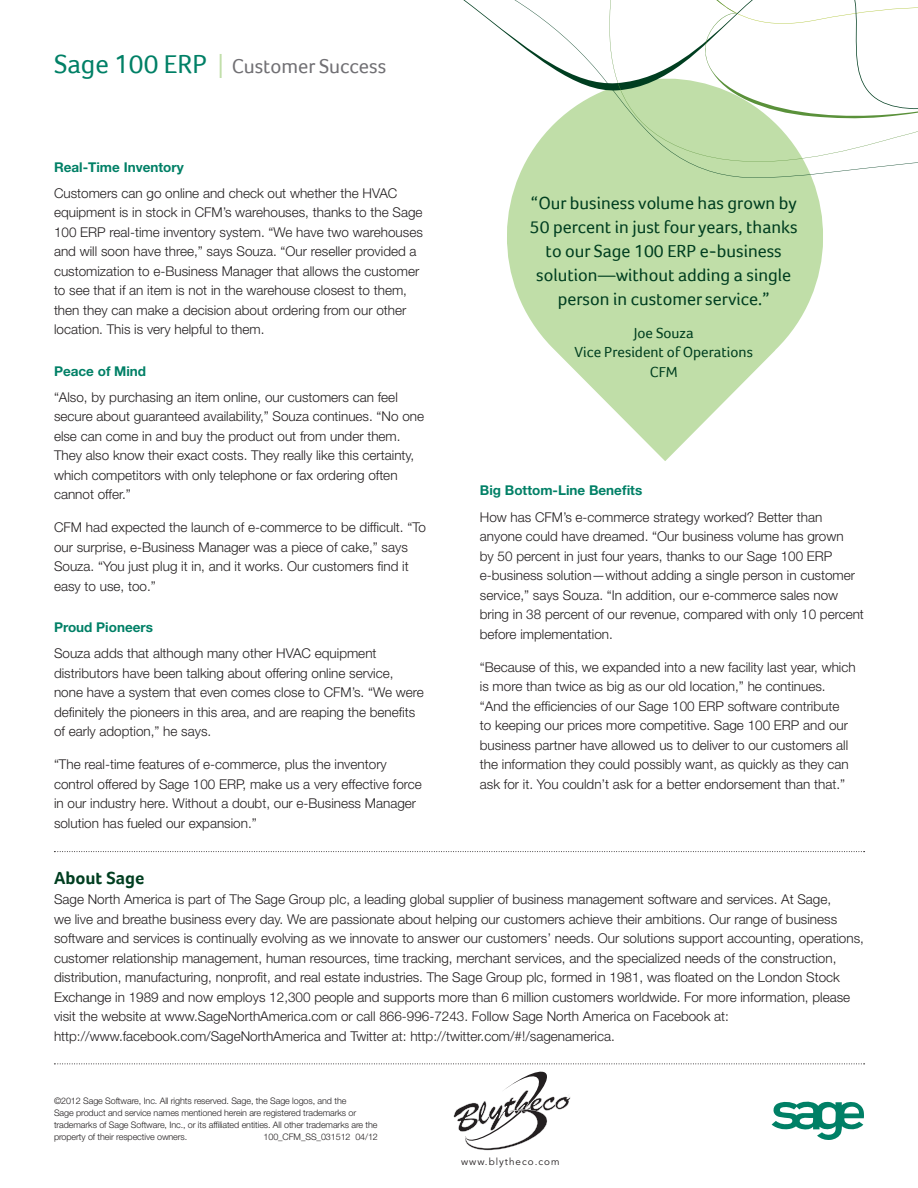
<style>
.page{position:relative;width:918px;height:1188px;background:#fff}
.page>*{position:absolute;margin:0;border:0;box-sizing:border-box;transform-origin:0 0}
.t1{font:20.55px "Foco";color:#717074}
.t2{font:18px/24px "Foco";color:#003e20;text-align:center}
.Challenge_Header{font:700 18px "Foco";color:#003e20}
.quote_attribution{font:15px "Foco";color:#003e20}
.Body{font:300 13.5px/19.5px "Helvetica Neue LT Std";color:#231f20}
.Subhead{font:700 13.5px "Helvetica Neue LT Std";color:#008066}
.t3{font:9.9px "Avenir";letter-spacing:.1em;color:#231f20}
.Copyright{font:300 9px/12px "Helvetica Neue LT Std";letter-spacing:-.01em;color:#231f20}
.s1{font-size:27px;color:#008066}
.s2{font-family:"Helvetica Neue LT Std";font-weight:300;font-size:33.6px;color:#c0dea8}
</style>
<div class="page">
<svg style="left:507px;top:189px;width:316px;height:272px;fill:#c0dea8"></svg>
<svg style="left:463px;top:0;width:455px;height:189px"></svg>
<svg style="left:54px;top:851px;width:811px;height:1px"></svg>
<svg style="left:54px;top:1064px;width:811px;height:86px"></svg>
<p class="t1" style="left:54px;top:54px;width:334px"><span class="s1">Sage 100 ERP</span> <span class="s2">I</span> Customer Success</p>
<p class="Subhead" style="left:54px;top:158px;width:131px">Real-Time Inventory</p>
<p class="Body" style="left:54px;top:183px;width:370px">Customers can go online and check out whether the HVAC equipment is in stock in CFM’s warehouses, thanks to the Sage 100 ERP real-time inventory system. “We have two warehouses and will soon have three,” says Souza. “Our reseller provided a customization to e-Business Manager that allows the customer to see that if an item is not in the warehouse closest to them, then they can make a decision about ordering from our other location. This is very helpful to them.</p>
<p class="Subhead" style="left:54px;top:362px;width:94px">Peace of Mind</p>
<p class="Body" style="left:54px;top:387px;width:372px">“Also, by purchasing an item online, our customers can feel secure about guaranteed availability,” Souza continues. “No one else can come in and buy the product out from under them.<br>They also know their exact costs. They really like this certainty, which competitors with only telephone or fax ordering often cannot offer.”</p>
<p class="Body" style="left:54px;top:517px;width:373px">CFM had expected the launch of e-commerce to be difficult. “To our surprise, e-Business Manager was a piece of cake,” says Souza. “You just plug it in, and it works. Our customers find it easy to use, too.”</p>
<p class="Subhead" style="left:54px;top:619px;width:101px">Proud Pioneers</p>
<p class="Body" style="left:54px;top:643px;width:371px">Souza adds that although many other HVAC equipment distributors have been talking about offering online service, none have a system that even comes close to CFM’s. “We were definitely the pioneers in this area, and are reaping the benefits of early adoption,” he says.</p>
<p class="Body" style="left:54px;top:754px;width:369px">“The real-time features of e-commerce, plus the inventory control offered by Sage 100 ERP, make us a very effective force in our industry here. Without a doubt, our e-Business Manager solution has fueled our expansion.”</p>
<p class="t2" style="left:530px;top:190px;width:269px">“Our business volume has grown by<br>50 percent in just four years, thanks to our Sage 100 ERP e-business solution—without adding a single person in customer service.”</p>
<p class="quote_attribution" style="left:634px;top:324px;width:61px">Joe Souza</p>
<p class="quote_attribution" style="left:575px;top:343px;width:180px">Vice President of Operations</p>
<p class="quote_attribution" style="left:650px;top:363px;width:29px">CFM</p>
<p class="Subhead" style="left:480px;top:482px;width:164px">Big Bottom-Line Benefits</p>
<p class="Body" style="left:480px;top:507px;width:386px">How has CFM’s e-commerce strategy worked? Better than anyone could have dreamed. “Our business volume has grown<br>by 50 percent in just four years, thanks to our Sage 100 ERP e-business solution—without adding a single person in customer service,” says Souza. “In addition, our e-commerce sales now bring in 38 percent of our revenue, compared with only 10 percent before implementation.</p>
<p class="Body" style="left:480px;top:657px;width:377px">“Because of this, we expanded into a new facility last year, which is more than twice as big as our old location,” he continues. “And the efficiencies of our Sage 100 ERP software contribute<br>to keeping our prices more competitive. Sage 100 ERP and our business partner have allowed us to deliver to our customers all the information they could possibly want, as quickly as they can ask for it. You couldn’t ask for a better endorsement than that.”</p>
<p class="Challenge_Header" style="left:54px;top:867px;width:92px">About Sage</p>
<p class="Body" style="left:54px;top:889px;width:811px">Sage North America is part of The Sage Group plc, a leading global supplier of business management software and services. At Sage,<br>we live and breathe business every day. We are passionate about helping our customers achieve their ambitions. Our range of business software and services is continually evolving as we innovate to answer our customers’ needs. Our solutions support accounting, operations, customer relationship management, human resources, time tracking, merchant services, and the specialized needs of the construction, distribution, manufacturing, nonprofit, and real estate industries. The Sage Group plc, formed in 1981, was floated on the London Stock Exchange in 1989 and now employs 12,300 people and supports more than 6 million customers worldwide. For more information, please visit the website at www.SageNorthAmerica.com or call 866-996-7243. Follow Sage North America on Facebook at: http://www.facebook.com/SageNorthAmerica and Twitter at: http://twitter.com/#!/sagenamerica.</p>
<p class="Copyright" style="left:54px;top:1095px;width:325px">©2012 Sage Software, Inc. All rights reserved. Sage, the Sage logos, and the<br>Sage product and service names mentioned herein are registered trademarks or trademarks of Sage Software, Inc., or its affiliated entities. All other trademarks are the property of their respective owners.</p>
<p class="Copyright" style="left:264px;top:1131px;width:116px">100_CFM_SS_031512 04/12</p>
<p class="t3" style="left:461px;top:1156px;width:100px">www.blytheco.com</p>
</div>
